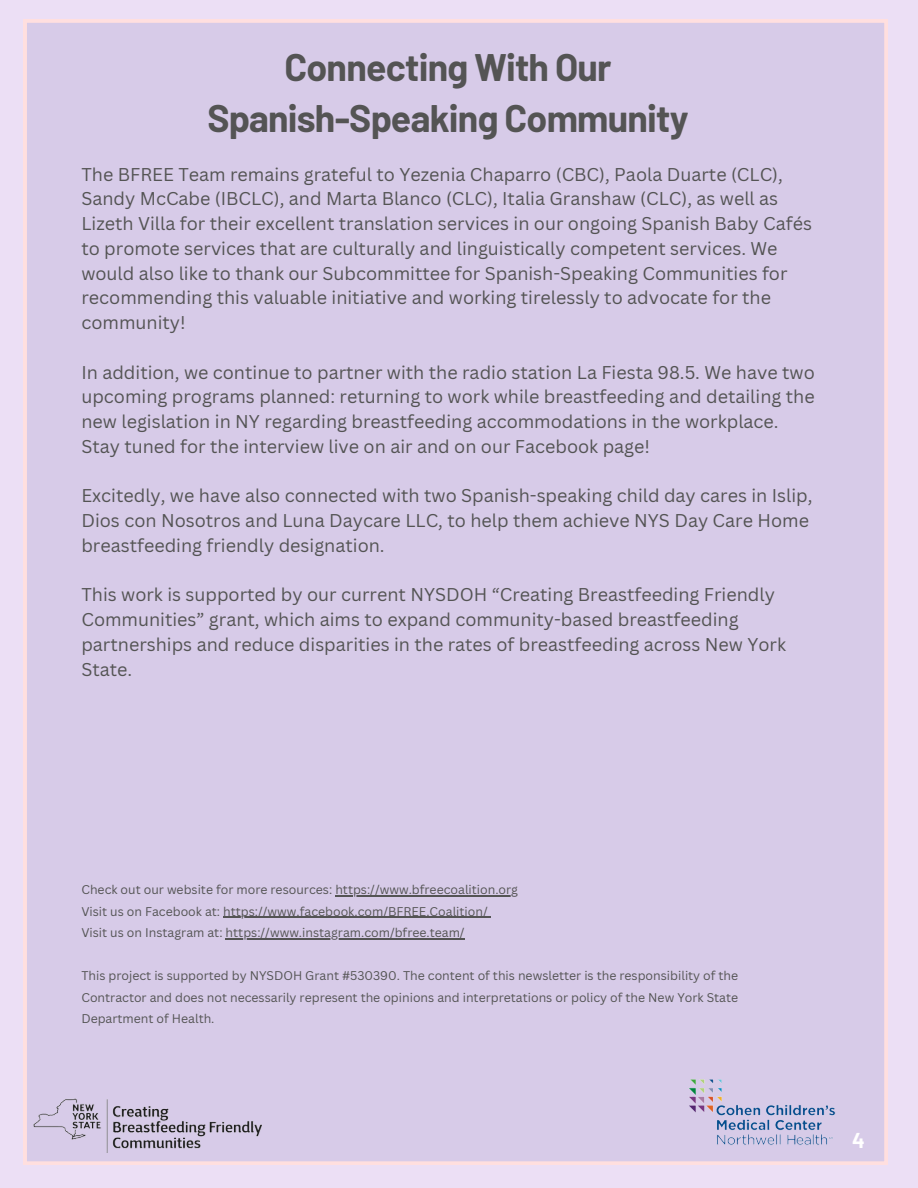
<style>
.page{position:relative;width:918px;height:1188px;background:#ecdff5}
.page>*{position:absolute;margin:0;border:0;box-sizing:border-box;transform-origin:0 0}
.t1{font:700 37.5px "Barlow";letter-spacing:-.02em;color:#545454}
.t2{font:700 21px "Barlow";color:#fff}
.t3{font:18px/24.8px "Canva Sans";color:#545454}
.t4{font:12.3px/21.5px "Canva Sans";color:#545454;text-align:justify}
</style>
<div class="page">
<div style="left:24px;top:19px;width:864px;height:1146px;background:#d7cbe8"></div>
<img style="left:34px;top:1099px;width:227px;height:54px">
<img style="left:687px;top:1074px;width:151px;height:75px">
<hr style="left:335px;top:895px;width:183px;height:1px;background:#545454">
<hr style="left:223px;top:917px;width:265px;height:1px;background:#545454">
<hr style="left:226px;top:938px;width:239px;height:1px;background:#545454">
<p class="t1" style="left:284px;top:43px;width:329px">Connecting With Our</p>
<p class="t1" style="left:207px;top:95px;width:483px">Spanish-Speaking Community</p>
<p class="t3" style="left:81px;top:161px;width:732px">The BFREE Team remains grateful to Yezenia Chaparro (CBC), Paola Duarte (CLC), Sandy McCabe (IBCLC), and Marta Blanco (CLC), Italia Granshaw (CLC), as well as Lizeth Villa for their excellent translation services in our ongoing Spanish Baby Cafés to promote services that are culturally and linguistically competent services. We would also like to thank our Subcommittee for Spanish-Speaking Communities for recommending this valuable initiative and working tirelessly to advocate for the community!</p>
<p class="t3" style="left:81px;top:359px;width:735px">In addition, we continue to partner with the radio station La Fiesta 98.5. We have two upcoming programs planned: returning to work while breastfeeding and detailing the new legislation in NY regarding breastfeeding accommodations in the workplace.<br>Stay tuned for the interview live on air and on our Facebook page!</p>
<p class="t3" style="left:81px;top:483px;width:733px">Excitedly, we have also connected with two Spanish-speaking child day cares in Islip,<br>Dios con Nosotros and Luna Daycare LLC, to help them achieve NYS Day Care Home breastfeeding friendly designation.</p>
<p class="t3" style="left:81px;top:582px;width:706px">This work is supported by our current NYSDOH “Creating Breastfeeding Friendly Communities” grant, which aims to expand community-based breastfeeding partnerships and reduce disparities in the rates of breastfeeding across New York State.</p>
<p class="t4" style="left:81px;top:879px;width:438px">Check out our website for more resources: https://www.bfreecoalition.org</p>
<p class="t4" style="left:81px;top:900px;width:408px">Visit us on Facebook at: https://www.facebook.com/BFREE.Coalition/</p>
<p class="t4" style="left:81px;top:922px;width:385px">Visit us on Instagram at: https://www.instagram.com/bfree.team/</p>
<p class="t4" style="left:81px;top:965px;width:658px">This project is supported by NYSDOH Grant #530390. The content of this newsletter is the responsibility of the Contractor and does not necessarily represent the opinions and interpretations or policy of the New York State Department of Health.</p>
<p class="t2" style="left:852px;top:1127px;width:14px">4</p>
</div>
